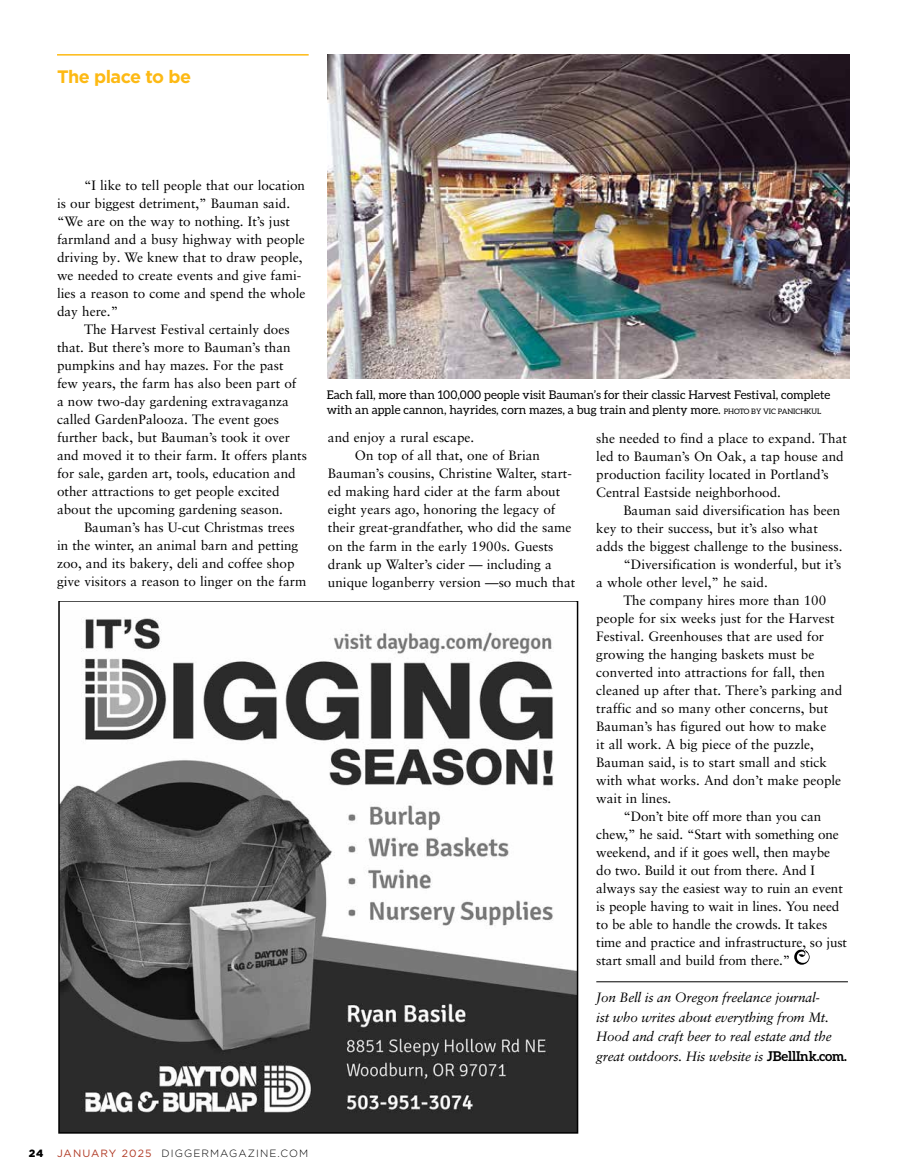
<style>
.page{position:relative;width:905px;height:1175px;background:#fff}
.page>*{position:absolute;margin:0;border:0;box-sizing:border-box;transform-origin:0 0}
.t1{font:700 18px "Gotham";letter-spacing:-.03em;color:#fdb913}
.t2{font:13.5px/18px "Sabon LT Pro";color:#000}
.t3{font:italic 13.5px/19.5px "Sabon LT Pro";letter-spacing:-.02em;color:#000}
.t4{font:12px/15px "Aleo";color:#000}
.t5{font:300 10.5px "Gotham";letter-spacing:.1em;color:#000}
.t6{font:900 10.5px "Gotham";color:#000}
.s1{font-size:7.5px}
.s2{font-family:"Aleo";font-weight:700;font-style:normal}
.s3{font-weight:400;color:#b03823}
</style>
<div class="page">
<hr style="left:57px;top:54px;width:252px;height:2px;background:#fdb913">
<img style="left:61px;top:618px;width:514px;height:512px">
<div style="left:58px;top:601px;width:520px;height:532px;border:2px solid #000"></div>
<hr style="left:596px;top:981px;width:251px;height:1px;background:#000">
<svg style="left:794px;top:949px;width:15px;height:15px"></svg>
<img style="left:328px;top:54px;width:521px;height:324px">
<h1 class="t1" style="left:57px;top:65px;width:136px">The place to be</h1>
<p class="t2" style="left:57px;top:176px;width:250px;text-indent:27px">“I like to tell people that our location is our biggest detriment,” Bauman said. “We are on the way to nothing. It’s just farmland and a busy highway with people driving by. We knew that to draw people, we needed to create events and give fami&shy;lies a reason to come and spend the whole day here.”</p>
<p class="t2" style="left:57px;top:320px;width:251px;text-indent:27px">The Harvest Festival certainly does that. But there’s more to Bauman’s than pumpkins and hay mazes. For the past few years, the farm has also been part of<br>a now two-day gardening extravaganza called GardenPalooza. The event goes further back, but Bauman’s took it over and moved it to their farm. It offers plants for sale, garden art, tools, education and other attractions to get people excited about the upcoming gardening season.</p>
<p class="t2" style="left:57px;top:518px;width:251px;text-indent:27px">Bauman’s has U-cut Christmas trees in the winter, an animal barn and petting zoo, and its bakery, deli and coffee shop give visitors a reason to linger on the farm</p>
<p class="t4" style="left:327px;top:387px;width:505px">Each fall, more than 100,000 people visit Bauman’s for their classic Harvest Festival, complete with an apple cannon, hayrides, corn mazes, a bug train and plenty more. <span class="s1">PHOTO BY VIC PANICHKUL</span></p>
<p class="t2" style="left:328px;top:428px;width:148px">and enjoy a rural escape.</p>
<p class="t2" style="left:355px;top:446px;width:186px">On top of all that, one of Brian</p>
<p class="t2" style="left:328px;top:464px;width:245px">Bauman’s cousins, Christine Walter, start-</p>
<p class="t2" style="left:328px;top:482px;width:234px">ed making hard cider at the farm about</p>
<p class="t2" style="left:328px;top:500px;width:229px">eight years ago, honoring the legacy of</p>
<p class="t2" style="left:328px;top:518px;width:245px">their great-grandfather, who did the same</p>
<p class="t2" style="left:328px;top:536px;width:227px">on the farm in the early 1900s. Guests</p>
<p class="t2" style="left:328px;top:554px;width:225px">drank up Walter’s cider — including a</p>
<p class="t2" style="left:328px;top:572px;width:249px">unique loganberry version —so much that</p>
<p class="t2" style="left:596px;top:428px;width:252px">she needed to find a place to expand. That led to Bauman’s On Oak, a tap house and production facility located in Portland’s Central Eastside neighborhood.</p>
<p class="t2" style="left:623px;top:500px;width:218px">Bauman said diversification has been</p>
<p class="t2" style="left:596px;top:518px;width:223px">key to their success, but it’s also what</p>
<p class="t2" style="left:596px;top:536px;width:248px">adds the biggest challenge to the business.</p>
<p class="t2" style="left:623px;top:554px;width:220px">“Diversification is wonderful, but it’s</p>
<p class="t2" style="left:596px;top:572px;width:173px">a whole other level,” he said.</p>
<p class="t2" style="left:623px;top:590px;width:204px">The company hires more than 100</p>
<p class="t2" style="left:596px;top:608px;width:240px">people for six weeks just for the Harvest</p>
<p class="t2" style="left:596px;top:626px;width:229px">Festival. Greenhouses that are used for</p>
<p class="t2" style="left:596px;top:644px;width:219px">growing the hanging baskets must be</p>
<p class="t2" style="left:596px;top:662px;width:230px">converted into attractions for fall, then</p>
<p class="t2" style="left:596px;top:680px;width:247px">cleaned up after that. There’s parking and</p>
<p class="t2" style="left:596px;top:698px;width:233px">traffic and so many other concerns, but</p>
<p class="t2" style="left:596px;top:716px;width:232px">Bauman’s has figured out how to make</p>
<p class="t2" style="left:596px;top:734px;width:219px">it all work. A big piece of the puzzle,</p>
<p class="t2" style="left:596px;top:752px;width:232px">Bauman said, is to start small and stick</p>
<p class="t2" style="left:596px;top:770px;width:246px">with what works. And don’t make people</p>
<p class="t2" style="left:596px;top:788px;width:77px">wait in lines.</p>
<p class="t2" style="left:623px;top:806px;width:199px">“Don’t bite off more than you can</p>
<p class="t2" style="left:596px;top:824px;width:244px">chew,” he said. “Start with something one</p>
<p class="t2" style="left:596px;top:842px;width:235px">weekend, and if it goes well, then maybe</p>
<p class="t2" style="left:596px;top:860px;width:220px">do two. Build it out from there. And I</p>
<p class="t2" style="left:596px;top:878px;width:248px">always say the easiest way to ruin an event</p>
<p class="t2" style="left:596px;top:896px;width:245px">is people having to wait in lines. You need</p>
<p class="t2" style="left:596px;top:914px;width:232px">to be able to handle the crowds. It takes</p>
<p class="t2" style="left:596px;top:932px;width:252px">time and practice and infrastructure, so just</p>
<p class="t2" style="left:596px;top:950px;width:195px">start small and build from there.”</p>
<p class="t3" style="left:596px;top:987px;width:252px">Jon Bell is an Oregon freelance journal-<br>ist who writes about everything from Mt.<br>Hood and craft beer to real estate and the great outdoors. His website is <span class="s2">JBellInk.com.</span></p>
<p class="t6" style="left:29px;top:1145px;width:16px">24</p>
<p class="t5" style="left:57px;top:1146px;width:253px"><span class="s3">JANUARY 2025</span> DIGGERMAGAZINE.COM</p>
</div>
